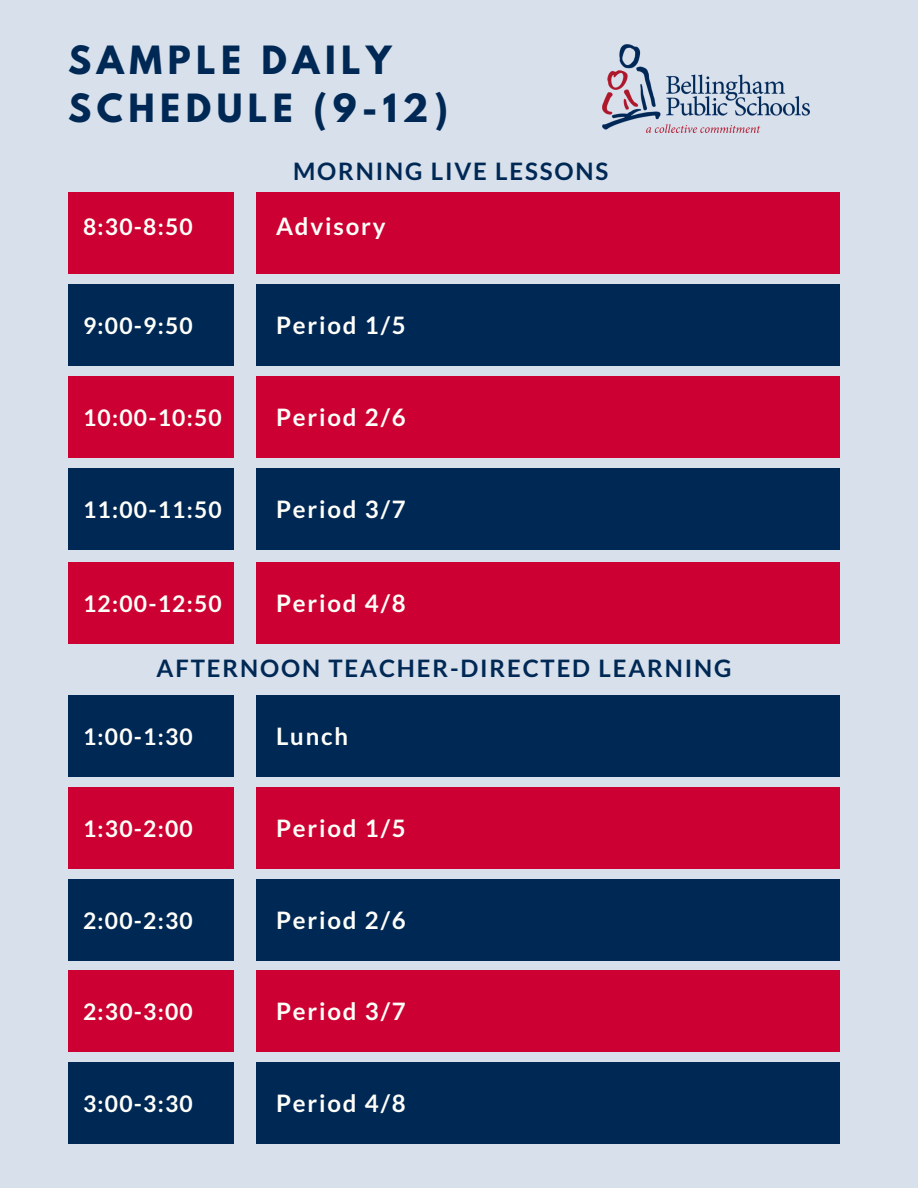
<style>
.page{position:relative;width:918px;height:1188px;background:#d7e0eb}
.page>*{position:absolute;margin:0;border:0;box-sizing:border-box;transform-origin:0 0}
.t1{font:700 34.5px/48.2px "League Spartan";letter-spacing:.16em;color:#002855}
.t2{font:700 24px "Lato";letter-spacing:.075em;color:#fffff9}
.t3{font:700 24px "Lato";letter-spacing:.075em;color:#002855}
.t4{font:700 22.95px "Lato";letter-spacing:.055em;color:#fffff9}
</style>
<div class="page">
<img style="left:603px;top:44px;width:207px;height:89px">
<div style="left:257px;top:192px;width:583px;height:81px;background:#c03"></div>
<div style="left:68px;top:192px;width:166px;height:81px;background:#c03"></div>
<div style="left:257px;top:284px;width:583px;height:81px;background:#002855"></div>
<div style="left:68px;top:284px;width:166px;height:81px;background:#002855"></div>
<div style="left:257px;top:376px;width:583px;height:81px;background:#c03"></div>
<div style="left:68px;top:376px;width:166px;height:81px;background:#c03"></div>
<div style="left:257px;top:468px;width:583px;height:81px;background:#002855"></div>
<div style="left:68px;top:468px;width:166px;height:81px;background:#002855"></div>
<div style="left:257px;top:563px;width:583px;height:81px;background:#c03"></div>
<div style="left:68px;top:563px;width:166px;height:81px;background:#c03"></div>
<div style="left:257px;top:695px;width:583px;height:81px;background:#002855"></div>
<div style="left:68px;top:695px;width:166px;height:81px;background:#002855"></div>
<div style="left:257px;top:787px;width:583px;height:81px;background:#c03"></div>
<div style="left:68px;top:787px;width:166px;height:81px;background:#c03"></div>
<div style="left:257px;top:879px;width:583px;height:81px;background:#002855"></div>
<div style="left:68px;top:879px;width:166px;height:81px;background:#002855"></div>
<div style="left:257px;top:970px;width:583px;height:82px;background:#c03"></div>
<div style="left:68px;top:970px;width:166px;height:82px;background:#c03"></div>
<div style="left:257px;top:1062px;width:583px;height:82px;background:#002855"></div>
<div style="left:68px;top:1062px;width:166px;height:82px;background:#002855"></div>
<h1 class="t1" style="left:68px;top:40px;width:381px">SAMPLE DAILY<br>SCHEDULE (9-12)</h1>
<p class="t3" style="left:293px;top:157px;width:317px">MORNING LIVE LESSONS</p>
<p class="t4" style="left:83px;top:212px;width:111px">8:30-8:50</p>
<p class="t2" style="left:276px;top:211px;width:111px">Advisory</p>
<p class="t4" style="left:83px;top:311px;width:111px">9:00-9:50</p>
<p class="t2" style="left:276px;top:310px;width:131px">Period 1/5</p>
<p class="t4" style="left:83px;top:403px;width:140px">10:00-10:50</p>
<p class="t2" style="left:276px;top:402px;width:131px">Period 2/6</p>
<p class="t4" style="left:83px;top:495px;width:140px">11:00-11:50</p>
<p class="t2" style="left:276px;top:494px;width:131px">Period 3/7</p>
<p class="t4" style="left:83px;top:589px;width:140px">12:00-12:50</p>
<p class="t2" style="left:276px;top:588px;width:131px">Period 4/8</p>
<p class="t3" style="left:157px;top:653px;width:576px">AFTERNOON TEACHER-DIRECTED LEARNING</p>
<p class="t4" style="left:83px;top:722px;width:111px">1:00-1:30</p>
<p class="t2" style="left:276px;top:721px;width:74px">Lunch</p>
<p class="t4" style="left:83px;top:814px;width:111px">1:30-2:00</p>
<p class="t2" style="left:276px;top:813px;width:131px">Period 1/5</p>
<p class="t4" style="left:83px;top:906px;width:111px">2:00-2:30</p>
<p class="t2" style="left:276px;top:905px;width:131px">Period 2/6</p>
<p class="t4" style="left:83px;top:997px;width:111px">2:30-3:00</p>
<p class="t2" style="left:276px;top:996px;width:131px">Period 3/7</p>
<p class="t4" style="left:83px;top:1089px;width:111px">3:00-3:30</p>
<p class="t2" style="left:276px;top:1088px;width:131px">Period 4/8</p>
</div>
